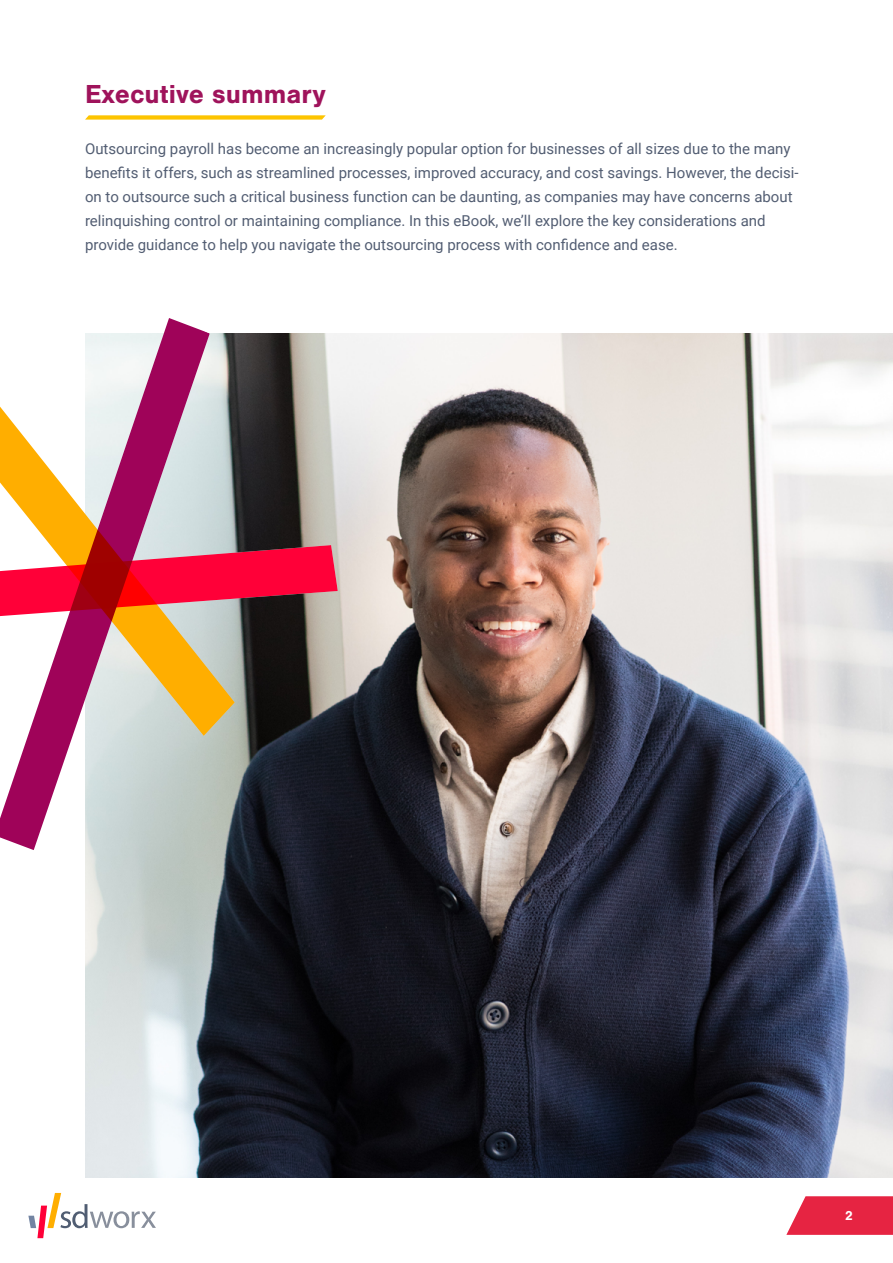
<style>
.page{position:relative;width:893px;height:1263px;background:#fff}
.page>*{position:absolute;margin:0;border:0;box-sizing:border-box;transform-origin:0 0}
.t1{font:700 27px "Nimbus San";color:#9f135b}
.t2{font:15px/24px "Roboto";color:#525d72}
.t3{font:700 13.5px "Nimbus San";color:#fff}
</style>
<div class="page">
<svg style="left:786px;top:1196px;width:107px;height:39px;background:#e83a55"></svg>
<svg style="left:28px;top:1193px;width:128px;height:45px"></svg>
<svg style="left:85px;top:115px;width:241px;height:5px"></svg>
<img style="left:85px;top:334px;width:808px;height:844px">
<svg style="left:235px;top:545px;width:103px;height:78px;background:#b82643"></svg>
<svg style="left:0;top:318px;width:210px;height:532px"></svg>
<svg style="left:0;top:389px;width:235px;height:347px"></svg>
<h1 class="t1" style="left:85px;top:79px;width:242px">Executive summary</h1>
<p class="t2" style="left:85px;top:136px;width:715px">Outsourcing payroll has become an increasingly popular option for businesses of all sizes due to the many benefits it offers, such as streamlined processes, improved accuracy, and cost savings. However, the decisi&shy;on to outsource such a critical business function can be daunting, as companies may have concerns about relinquishing control or maintaining compliance. In this eBook, we’ll explore the key considerations and provide guidance to help you navigate the outsourcing process with confidence and ease.</p>
<p class="t3" style="left:845px;top:1208px;width:9px">2</p>
</div>
